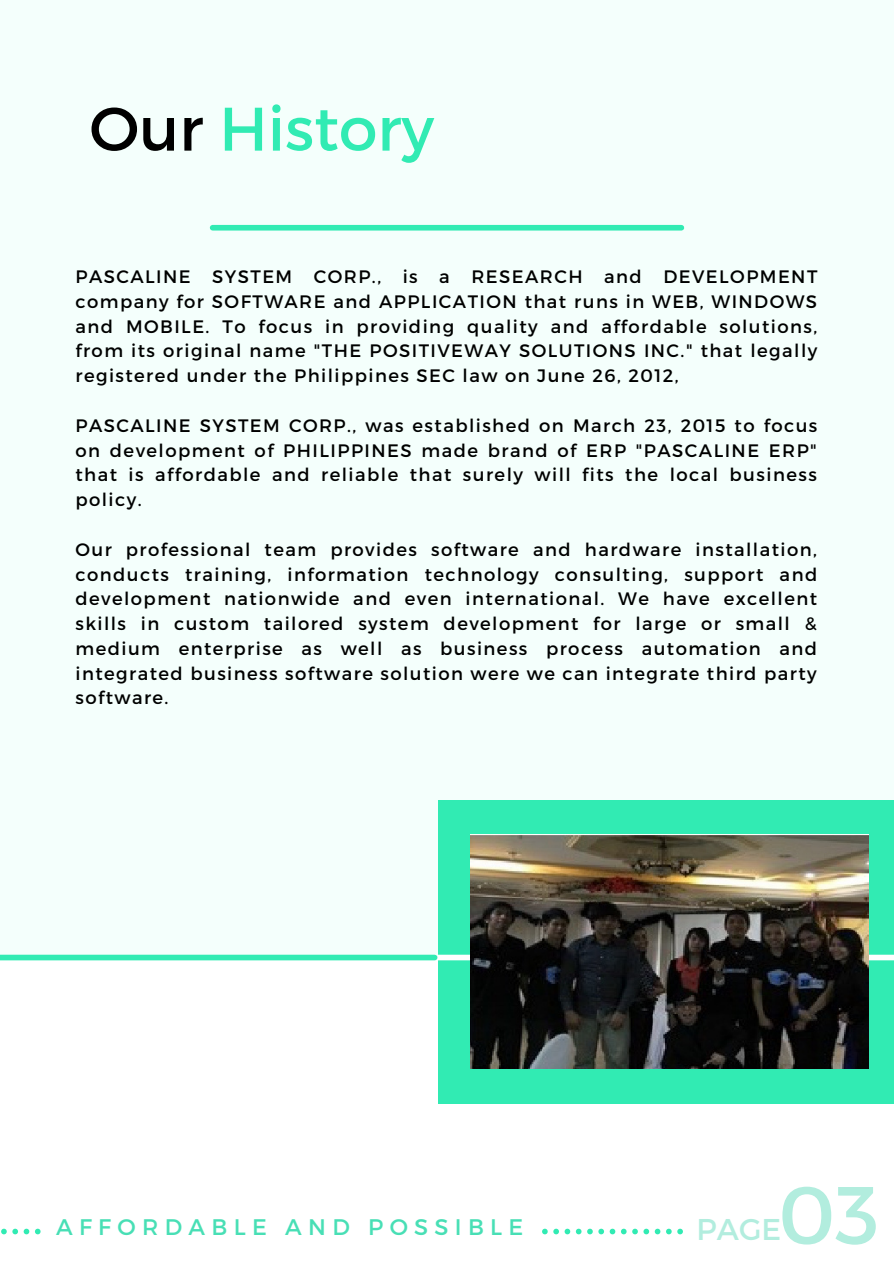
<style>
.page{position:relative;width:894px;height:1264px;background:#fff}
.page>*{position:absolute;margin:0;border:0;box-sizing:border-box;transform-origin:0 0}
.t1{font:81.9px "Montserrat";color:#b2edde}
.t2{font:61.35px "Montserrat";color:#31ebb3}
.t3{font:30px "Montserrat";color:#b2edde}
.t4{font:22.5px "Montserrat";letter-spacing:.28em;color:#48dfb5}
.t5{font:18px/24.8px "Montserrat";letter-spacing:.08em;color:#000;text-align:justify}
.s1{color:#000}
</style>
<div class="page">
<div style="left:0;top:0;width:893px;height:960px;background:#f4fffc"></div>
<div style="left:212px;top:225px;width:469px;height:5px;background:#31ebb3"></div>
<div style="left:438px;top:800px;width:455px;height:303px;background:#31ebb3"></div>
<div style="left:434px;top:954px;width:459px;height:6px;background:#fff"></div>
<div style="left:0;top:954px;width:434px;height:6px;background:#31ebb3"></div>
<img style="left:470px;top:834px;width:398px;height:234px">
<svg style="left:1px;top:1228px;width:681px;height:6px"></svg>
<div style="left:44px;top:1208px;width:492px;height:40px;background:#fff"></div>
<p class="t2" style="left:89px;top:89px;width:346px"><span class="s1">Our</span> History</p>
<p class="t5" style="left:75px;top:263px;width:743px">PASCALINE SYSTEM CORP., is a RESEARCH and DEVELOPMENT company for SOFTWARE and APPLICATION that runs in WEB, WINDOWS and MOBILE. To focus in providing quality and affordable solutions, from its original name "THE POSITIVEWAY SOLUTIONS INC." that legally registered under the Philippines SEC law on June 26, 2012,</p>
<p class="t5" style="left:75px;top:412px;width:743px">PASCALINE SYSTEM CORP., was established on March 23, 2015 to focus on development of PHILIPPINES made brand of ERP "PASCALINE ERP" that is affordable and reliable that surely will fits the local business policy.</p>
<p class="t5" style="left:75px;top:536px;width:743px">Our professional team provides software and hardware installation, conducts training, information technology consulting, support and development nationwide and even international. We have excellent skills in custom tailored system development for large or small &amp; medium enterprise as well as business process automation and integrated business software solution were we can integrate third party software.</p>
<p class="t4" style="left:56px;top:1212px;width:468px">AFFORDABLE AND POSSIBLE</p>
<p class="t1" style="left:778px;top:1161px;width:102px">03</p>
<p class="t3" style="left:696px;top:1210px;width:86px">PAGE</p>
</div>
